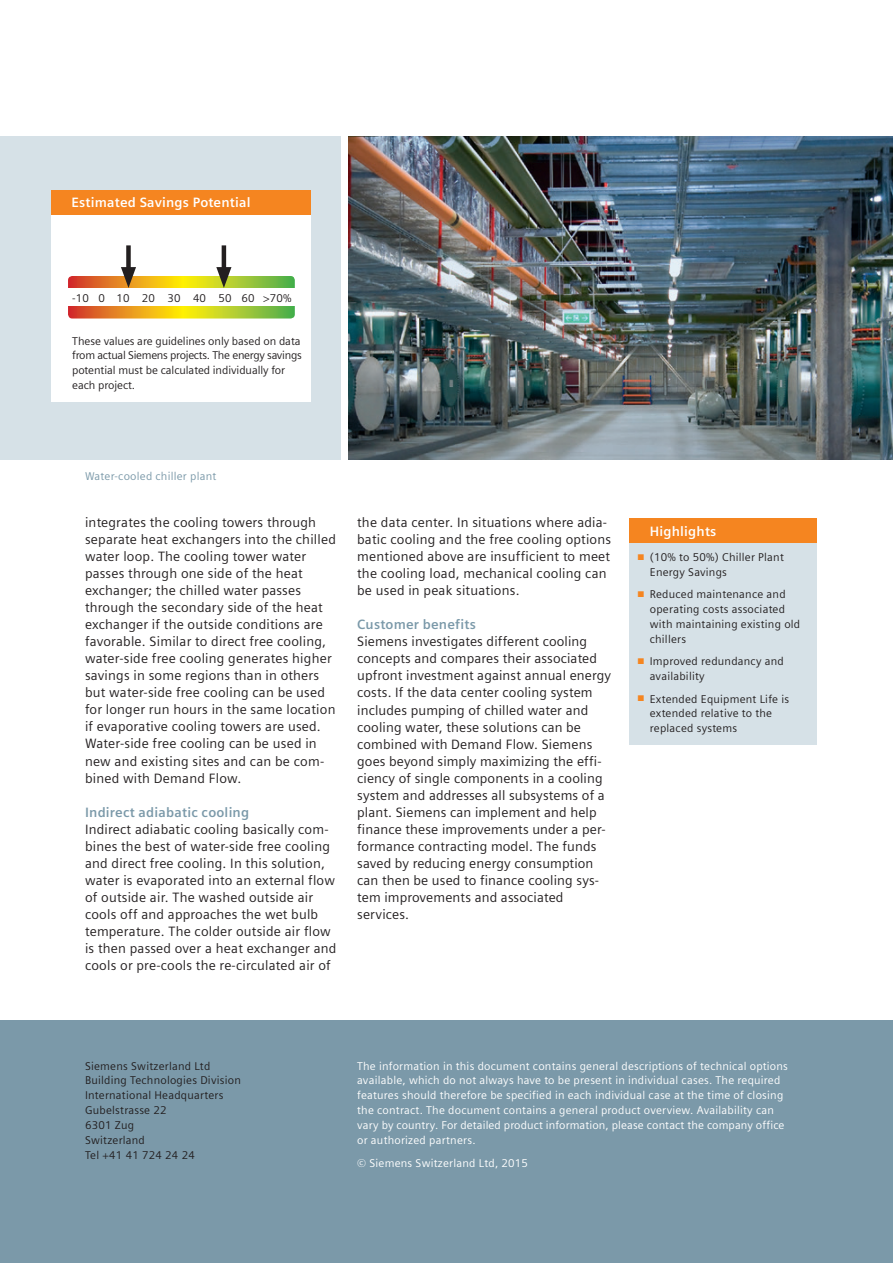
<style>
.page{position:relative;width:893px;height:1263px;background:#fff}
.page>*{position:absolute;margin:0;border:0;box-sizing:border-box;transform-origin:0 0}
.t1{font:13.5px/17px "Siemens Sans";letter-spacing:.015em;color:#231f20}
.t2{font:700 13.5px "Siemens Sans";letter-spacing:.015em;color:#7b99a9}
.t3{font:700 13.5px "Siemens Sans";letter-spacing:.015em;color:#fff}
.t4{font:11.25px/14.9px "Siemens Sans";letter-spacing:.02em;color:#fff}
.t5{font:11.25px/14.9px "Siemens Sans";letter-spacing:.02em;color:#231f20}
.t6{font:11.25px/14.9px "Siemens Sans";letter-spacing:-.005em;color:#231f20}
.t7{font:11.25px "Siemens Sans";letter-spacing:.02em;color:#7b99a9}
.s1{color:#f58520}
</style>
<div class="page">
<img style="left:349px;top:136px;width:544px;height:323px">
<div style="left:0;top:136px;width:340px;height:323px;background:#d6e1e7"></div>
<div style="left:0;top:1020px;width:893px;height:243px;background:#7b99a9"></div>
<div style="left:51px;top:190px;width:259px;height:26px;background:#f58520"></div>
<div style="left:51px;top:216px;width:259px;height:186px;background:#fff"></div>
<div style="left:126px;top:245px;width:5px;height:30px;background:#231f20"></div>
<hr style="left:222px;top:245px;width:4px;height:30px;background:#231f20">
<svg style="left:68px;top:267px;width:227px;height:51px"></svg>
<div style="left:629px;top:518px;width:187px;height:26px;background:#f58520"></div>
<div style="left:629px;top:544px;width:187px;height:201px;background:#d6e1e7"></div>
<p class="t3" style="left:71px;top:195px;width:181px">Estimated Savings Potential</p>
<p class="t5" style="left:72px;top:290px;width:221px">-10 0 10 20 30 40 50 60 &gt;70%</p>
<p class="t6" style="left:72px;top:333px;width:231px">These values are guidelines only based on data from actual Siemens projects. The energy savings potential must be calculated individually for each project.</p>
<p class="t7" style="left:85px;top:470px;width:133px">Water-cooled chiller plant</p>
<p class="t1" style="left:85px;top:514px;width:252px">integrates the cooling towers through separate heat exchangers into the chilled water loop. The cooling tower water passes through one side of the heat exchanger; the chilled water passes through the secondary side of the heat exchanger if the outside conditions are favorable. Similar to direct free cooling, water-side free cooling generates higher savings in some regions than in others but water-side free cooling can be used for longer run hours in the same location if evaporative cooling towers are used.<br>Water-side free cooling can be used in new and existing sites and can be com&shy;bined with Demand Flow.</p>
<p class="t2" style="left:85px;top:804px;width:166px">Indirect adiabatic cooling</p>
<p class="t1" style="left:85px;top:820px;width:253px">Indirect adiabatic cooling basically com&shy;bines the best of water-side free cooling and direct free cooling. In this solution, water is evaporated into an external flow of outside air. The washed outside air cools off and approaches the wet bulb temperature. The colder outside air flow is then passed over a heat exchanger and cools or pre-cools the re-circulated air of</p>
<p class="t1" style="left:357px;top:514px;width:256px">the data center. In situations where adia&shy;batic cooling and the free cooling options mentioned above are insufficient to meet the cooling load, mechanical cooling can be used in peak situations.</p>
<p class="t2" style="left:357px;top:617px;width:120px">Customer benefits</p>
<p class="t1" style="left:357px;top:633px;width:255px">Siemens investigates different cooling concepts and compares their associated upfront investment against annual energy costs. If the data center cooling system includes pumping of chilled water and cooling water, these solutions can be combined with Demand Flow. Siemens goes beyond simply maximizing the effi&shy;ciency of single components in a cooling system and addresses all subsystems of a plant. Siemens can implement and help finance these improvements under a per&shy;formance contracting model. The funds saved by reducing energy consumption can then be used to finance cooling sys&shy;tem improvements and associated services.</p>
<p class="t3" style="left:650px;top:523px;width:68px">Highlights</p>
<p class="t5" style="left:650px;top:550px;width:136px;text-indent:-12px"><span class="s1">■</span> (10% to 50%) Chiller Plant<br>Energy Savings</p>
<p class="t5" style="left:650px;top:587px;width:152px;text-indent:-12px"><span class="s1">■</span> Reduced maintenance and operating costs associated with maintaining existing old chillers</p>
<p class="t5" style="left:650px;top:654px;width:136px;text-indent:-12px"><span class="s1">■</span> Improved redundancy and availability</p>
<p class="t5" style="left:650px;top:691px;width:141px;text-indent:-12px"><span class="s1">■</span> Extended Equipment Life is extended relative to the replaced systems</p>
<p class="t5" style="left:85px;top:1058px;width:157px">Siemens Switzerland Ltd<br>Building Technologies Division<br>International Headquarters<br>Gubelstrasse 22<br>6301 Zug<br>Switzerland<br>Tel +41 41 724 24 24</p>
<p class="t4" style="left:357px;top:1058px;width:432px">The information in this document contains general descriptions of technical options available, which do not always have to be present in individual cases. The required features should therefore be specified in each individual case at the time of closing the contract. The document contains a general product overview. Availability can vary by country. For detailed product information, please contact the company office or authorized partners.</p>
<p class="t4" style="left:357px;top:1156px;width:172px">© Siemens Switzerland Ltd, 2015</p>
</div>
